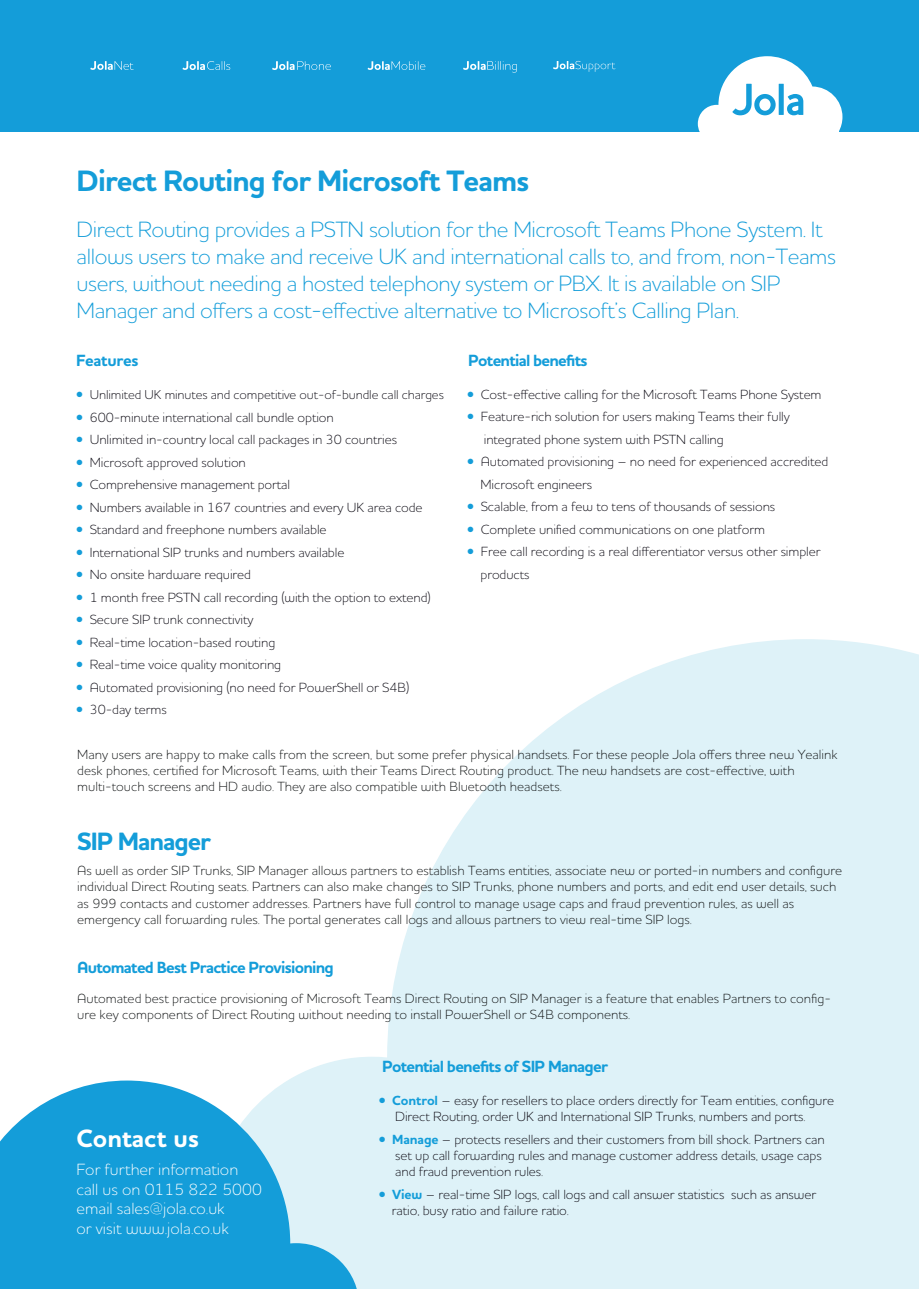
<style>
.page{position:relative;width:919px;height:1289px;background:#fff}
.page>*{position:absolute;margin:0;border:0;box-sizing:border-box;transform-origin:0 0}
.t1{font:700 30px "Houschka Pro";letter-spacing:-.03em;color:#149dd9}
.t2{font:700 25.5px "Houschka Pro";letter-spacing:-.04em;color:#149dd9}
.t3{font:700 25.5px "Houschka Pro";color:#fff}
.t4{font:300 22.5px/27px "Houschka Pro";letter-spacing:-.02em;color:#149dd9}
.t5{font:300 16.5px/19.5px "Houschka Pro";color:#fff}
.t6{font:700 16.5px "Houschka Pro";letter-spacing:-.045em;color:#149dd9}
.t7{font:700 16.5px "Houschka Pro";letter-spacing:-.02em;color:#149dd9}
.t8{font:300 13.5px/16.2px "Houschka Pro";letter-spacing:-.005em;color:#0d0b14}
.t9{font:300 13.5px/16.2px "Houschka Pro";color:#111415}
.t10{font:300 13.05px "Houschka Pro";letter-spacing:-.005em;color:#0d0b14}
.s1{font-size:13.5px;color:#149dd9}
.s2{color:#149dd9}
.s3{font-weight:700;color:#149dd9}
</style>
<div class="page">
<svg style="left:289px;top:639px;width:629px;height:649px;fill:#def2f8"></svg>
<svg style="left:0;top:1080px;width:359px;height:208px;background:#4db5e1"></svg>
<div style="left:0;top:0;width:918px;height:132px;background:#149dd9"></div>
<svg style="left:90px;top:61px;width:44px;height:9px"></svg>
<svg style="left:182px;top:61px;width:48px;height:9px"></svg>
<svg style="left:367px;top:61px;width:58px;height:9px"></svg>
<svg style="left:272px;top:61px;width:59px;height:9px"></svg>
<svg style="left:463px;top:61px;width:53px;height:12px"></svg>
<svg style="left:553px;top:61px;width:62px;height:11px"></svg>
<svg style="left:697px;top:56px;width:145px;height:76px"></svg>
<div style="left:699px;top:127px;width:139px;height:11px;background:#fff"></div>
<h1 class="t1" style="left:77px;top:161px;width:454px">Direct Routing for Microsoft Teams</h1>
<p class="t4" style="left:77px;top:215px;width:761px">Direct Routing provides a PSTN solution for the Microsoft Teams Phone System. It allows users to make and receive UK and international calls to, and from, non-Teams users, without needing a hosted telephony system or PBX. It is available on SIP Manager and offers a cost-effective alternative to Microsoft’s Calling Plan.</p>
<p class="t7" style="left:76px;top:350px;width:64px">Features</p>
<p class="t6" style="left:468px;top:350px;width:121px">Potential benefits</p>
<p class="t10" style="left:76px;top:386px;width:369px"><span class="s1">•</span> Unlimited UK minutes and competitive out-of-bundle call charges</p>
<p class="t8" style="left:76px;top:408px;width:259px"><span class="s2">•</span> 600-minute international call bundle option</p>
<p class="t8" style="left:76px;top:431px;width:322px"><span class="s2">•</span> Unlimited in-country local call packages in 30 countries</p>
<p class="t8" style="left:76px;top:453px;width:171px"><span class="s2">•</span> Microsoft approved solution</p>
<p class="t8" style="left:76px;top:476px;width:215px"><span class="s2">•</span> Comprehensive management portal</p>
<p class="t8" style="left:76px;top:498px;width:348px"><span class="s2">•</span> Numbers available in 167 countries and every UK area code</p>
<p class="t8" style="left:76px;top:521px;width:252px"><span class="s2">•</span> Standard and freephone numbers available</p>
<p class="t8" style="left:76px;top:543px;width:270px"><span class="s2">•</span> International SIP trunks and numbers available</p>
<p class="t8" style="left:76px;top:566px;width:176px"><span class="s2">•</span> No onsite hardware required</p>
<p class="t8" style="left:76px;top:589px;width:356px"><span class="s2">•</span> 1 month free PSTN call recording (with the option to extend)</p>
<p class="t8" style="left:76px;top:611px;width:179px"><span class="s2">•</span> Secure SIP trunk connectivity</p>
<p class="t8" style="left:76px;top:634px;width:200px"><span class="s2">•</span> Real-time location-based routing</p>
<p class="t8" style="left:76px;top:656px;width:206px"><span class="s2">•</span> Real-time voice quality monitoring</p>
<p class="t8" style="left:76px;top:679px;width:334px"><span class="s2">•</span> Automated provisioning (no need for PowerShell or S4B)</p>
<p class="t8" style="left:76px;top:701px;width:92px"><span class="s2">•</span> 30-day terms</p>
<p class="t8" style="left:467px;top:386px;width:356px"><span class="s2">•</span> Cost-effective calling for the Microsoft Teams Phone System</p>
<p class="t8" style="left:484px;top:405px;width:307px;line-height:22.5px;text-indent:-16px"><span class="s2">•</span> Feature-rich solution for users making Teams their fully integrated phone system with PSTN calling</p>
<p class="t8" style="left:480px;top:450px;width:349px;line-height:22.5px;text-indent:-13px"><span class="s2">•</span> Automated provisioning – no need for experienced accredited<br>Microsoft engineers</p>
<p class="t8" style="left:467px;top:498px;width:309px"><span class="s2">•</span> Scalable, from a few to tens of thousands of sessions</p>
<p class="t8" style="left:467px;top:521px;width:299px"><span class="s2">•</span> Complete unified communications on one platform</p>
<p class="t8" style="left:480px;top:540px;width:341px;line-height:22.5px;text-indent:-13px"><span class="s2">•</span> Free call recording is a real differentiator versus other simpler products</p>
<p class="t9" style="left:77px;top:745px;width:762px">Many users are happy to make calls from the screen, but some prefer physical handsets. For these people Jola offers three new Yealink desk phones, certified for Microsoft Teams, with their Teams Direct Routing product. The new handsets are cost-effective, with multi-touch screens and HD audio. They are also compatible with Bluetooth headsets.</p>
<h2 class="t2" style="left:77px;top:824px;width:135px">SIP Manager</h2>
<p class="t9" style="left:77px;top:862px;width:766px">As well as order SIP Trunks, SIP Manager allows partners to establish Teams entities, associate new or ported-in numbers and configure individual Direct Routing seats. Partners can also make changes to SIP Trunks, phone numbers and ports, and edit end user details, such as 999 contacts and customer addresses. Partners have full control to manage usage caps and fraud prevention rules, as well as emergency call forwarding rules. The portal generates call logs and allows partners to view real-time SIP logs.</p>
<p class="t6" style="left:77px;top:956px;width:258px">Automated Best Practice Provisioning</p>
<p class="t9" style="left:77px;top:989px;width:755px">Automated best practice provisioning of Microsoft Teams Direct Routing on SIP Manager is a feature that enables Partners to config&shy;ure key components of Direct Routing without needing to install PowerShell or S4B components.</p>
<h2 class="t3" style="left:77px;top:1121px;width:124px">Contact us</h2>
<p class="t5" style="left:77px;top:1159px;width:187px">For further information call us on 0115 822 5000 email sales@jola.co.uk</p>
<p class="t5" style="left:77px;top:1217px;width:154px">or visit www.jola.co.uk</p>
<p class="t6" style="left:382px;top:1055px;width:227px">Potential benefits of SIP Manager</p>
<p class="t8" style="left:395px;top:1091px;width:440px;text-indent:-16px"><span class="s2">•</span> <span class="s3">Control</span> – easy for resellers to place orders directly for Team entities, configure<br>Direct Routing, order UK and International SIP Trunks, numbers and ports.</p>
<p class="t8" style="left:395px;top:1130px;width:431px;text-indent:-16px"><span class="s2">•</span> <span class="s3">Manage</span> – protects resellers and their customers from bill shock. Partners can set up call forwarding rules and manage customer address details, usage caps and fraud prevention rules.</p>
<p class="t8" style="left:392px;top:1185px;width:426px;text-indent:-13px"><span class="s2">•</span> <span class="s3">View</span> – real-time SIP logs, call logs and call answer statistics such as answer ratio, busy ratio and failure ratio.</p>
</div>
